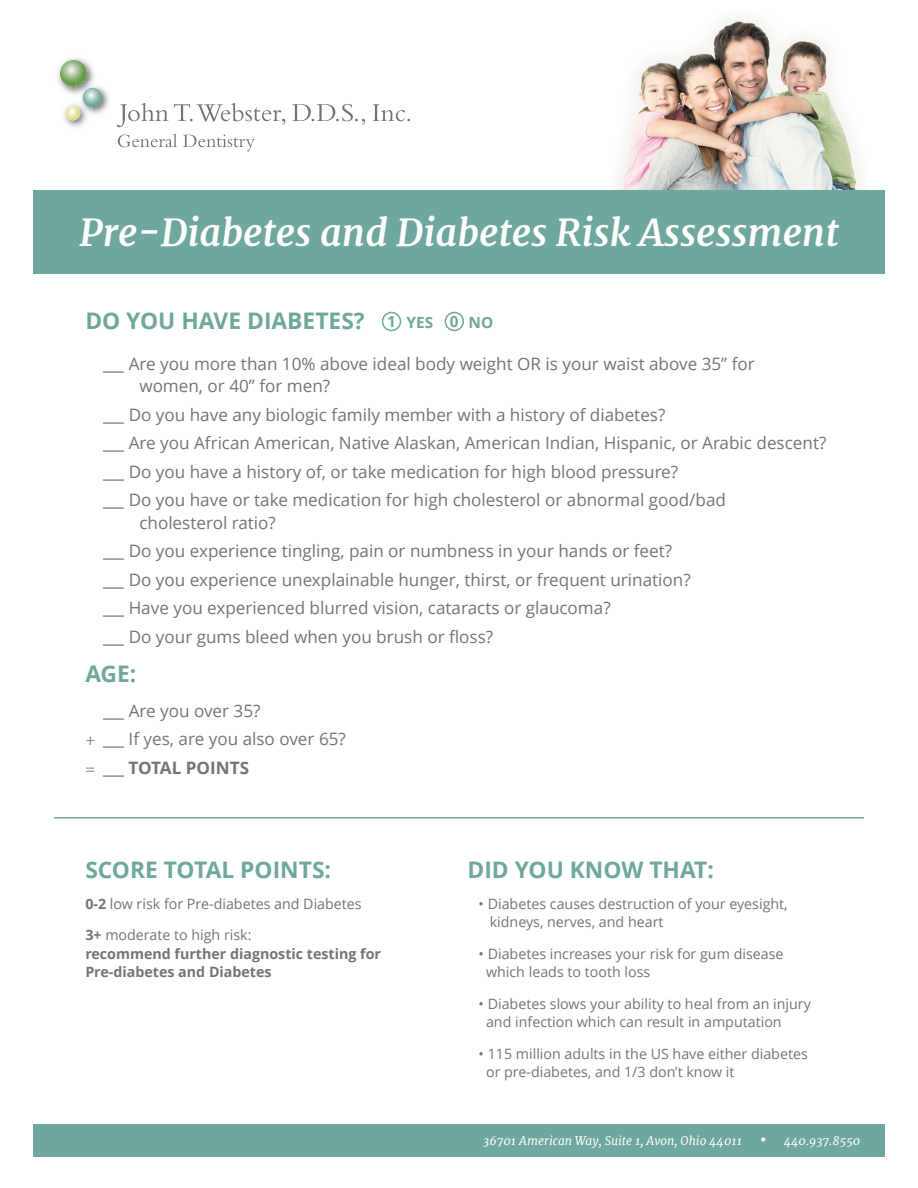
<style>
.page{position:relative;width:918px;height:1188px;background:#fff}
.page>*{position:absolute;margin:0;border:0;box-sizing:border-box;transform-origin:0 0}
.t1{font:italic 700 37.5px "Merriweather";color:#fff}
.t2{font:700 22.8px "Open Sans";color:#6ea79d}
.t3{font:17.1px/28.5px "Open Sans";color:#78736f}
.t4{font:700 15.45px "Open Sans";color:#6ea79d}
.t5{font:14.25px/18.6px "Open Sans";color:#78736f}
.t6{font:700 14.25px/18.6px "Open Sans";color:#78736f}
.t7{font:italic 12px "Merriweather";color:#fff}
.s1{font-weight:700}
.s2{font-family:"Minion Pro"}
.s3{font-weight:700;font-style:normal;font-size:15px}
</style>
<div class="page">
<div style="left:33px;top:1124px;width:852px;height:33px;background:#6ea79d"></div>
<img style="left:617px;top:16px;width:245px;height:174px">
<div style="left:33px;top:190px;width:852px;height:84px;background:#6ea79d"></div>
<svg style="left:117px;top:103px;width:168px;height:24px"></svg>
<svg style="left:292px;top:104px;width:73px;height:21px"></svg>
<svg style="left:373px;top:104px;width:37px;height:17px"></svg>
<svg style="left:118px;top:134px;width:59px;height:13px"></svg>
<svg style="left:183px;top:135px;width:72px;height:17px"></svg>
<img style="left:58px;top:58px;width:36px;height:36px">
<img style="left:64px;top:104px;width:23px;height:23px">
<img style="left:81px;top:86px;width:28px;height:28px">
<img style="left:77px;top:82px;width:21px;height:16px">
<svg style="left:60px;top:60px;width:27px;height:27px"></svg>
<img style="left:77px;top:100px;width:15px;height:18px">
<svg style="left:65px;top:106px;width:15px;height:14px"></svg>
<svg style="left:83px;top:88px;width:19px;height:19px"></svg>
<hr style="left:54px;top:817px;width:810px;height:2px;background:#6ea79d">
<div style="left:445px;top:312px;width:19px;height:19px;border:2px solid #6ea79d;border-radius:50%"></div>
<div style="left:382px;top:312px;width:19px;height:19px;border:2px solid #6ea79d;border-radius:50%"></div>
<h1 class="t1" style="left:79px;top:210px;width:761px">Pre-Diabetes and Diabetes Risk Assessment</h1>
<h2 class="t2" style="left:85px;top:305px;width:281px">DO YOU HAVE DIABETES?</h2>
<p class="t3" style="left:139px;top:352px;width:617px;line-height:22.5px;text-indent:-36px"><span class="s1">___</span> Are you more than 10% above ideal body weight OR is your waist above 35” for women, or 40” for men?</p>
<p class="t3" style="left:103px;top:400px;width:725px"><span class="s1">___</span> Do you have any biologic family member with a history of diabetes?<br><span class="s1">___</span> Are you African American, Native Alaskan, American Indian, Hispanic, or Arabic descent? <span class="s1">___</span> Do you have a history of, or take medication for high blood pressure?<br><span class="s1">___</span> Do you have or take medication for high cholesterol or abnormal good/bad</p>
<p class="t3" style="left:103px;top:508px;width:589px;text-indent:36px">cholesterol ratio?<br><span class="s1">___</span> Do you experience tingling, pain or numbness in your hands or feet? <span class="s1">___</span> Do you experience unexplainable hunger, thirst, or frequent urination? <span class="s1">___</span> Have you experienced blurred vision, cataracts or glaucoma?<br><span class="s1">___</span> Do your gums bleed when you brush or floss?</p>
<h2 class="t2" style="left:85px;top:658px;width:53px">AGE:</h2>
<p class="t3" style="left:85px;top:696px;width:262px;text-indent:18px"><span class="s1">___</span> Are you over 35?<br><span class="s2">+</span> <span class="s1">___</span> If yes, are you also over 65? <span class="s2">=</span> <span class="s1">___ TOTAL POINTS</span></p>
<p class="t4" style="left:450px;top:311px;width:10px">0</p>
<p class="t4" style="left:387px;top:311px;width:48px">1 YES</p>
<p class="t4" style="left:469px;top:311px;width:26px">NO</p>
<h2 class="t2" style="left:85px;top:854px;width:247px">SCORE TOTAL POINTS:</h2>
<p class="t5" style="left:85px;top:888px;width:278px;line-height:31.3px"><span class="s1">0-2</span> low risk for Pre-diabetes and Diabetes<br><span class="s1">3+</span> moderate to high risk:</p>
<p class="t6" style="left:85px;top:944px;width:297px">recommend further diagnostic testing for<br>Pre-diabetes and Diabetes</p>
<h2 class="t2" style="left:468px;top:854px;width:248px">DID YOU KNOW THAT:</h2>
<p class="t5" style="left:490px;top:894px;width:300px;text-indent:-11px">• Diabetes causes destruction of your eyesight, kidneys, nerves, and heart</p>
<p class="t5" style="left:486px;top:944px;width:299px;text-indent:-7px">• Diabetes increases your risk for gum disease which leads to tooth loss</p>
<p class="t5" style="left:486px;top:994px;width:326px;text-indent:-7px">• Diabetes slows your ability to heal from an injury and infection which can result in amputation</p>
<p class="t5" style="left:486px;top:1044px;width:323px;text-indent:-7px">• 115 million adults in the US have either diabetes or pre-diabetes, and 1/3 don’t know it</p>
<p class="t7" style="left:483px;top:1133px;width:379px">36701 American Way, Suite 1, Avon, Ohio 44011 <span class="s3">•</span> 440.937.8550</p>
</div>
